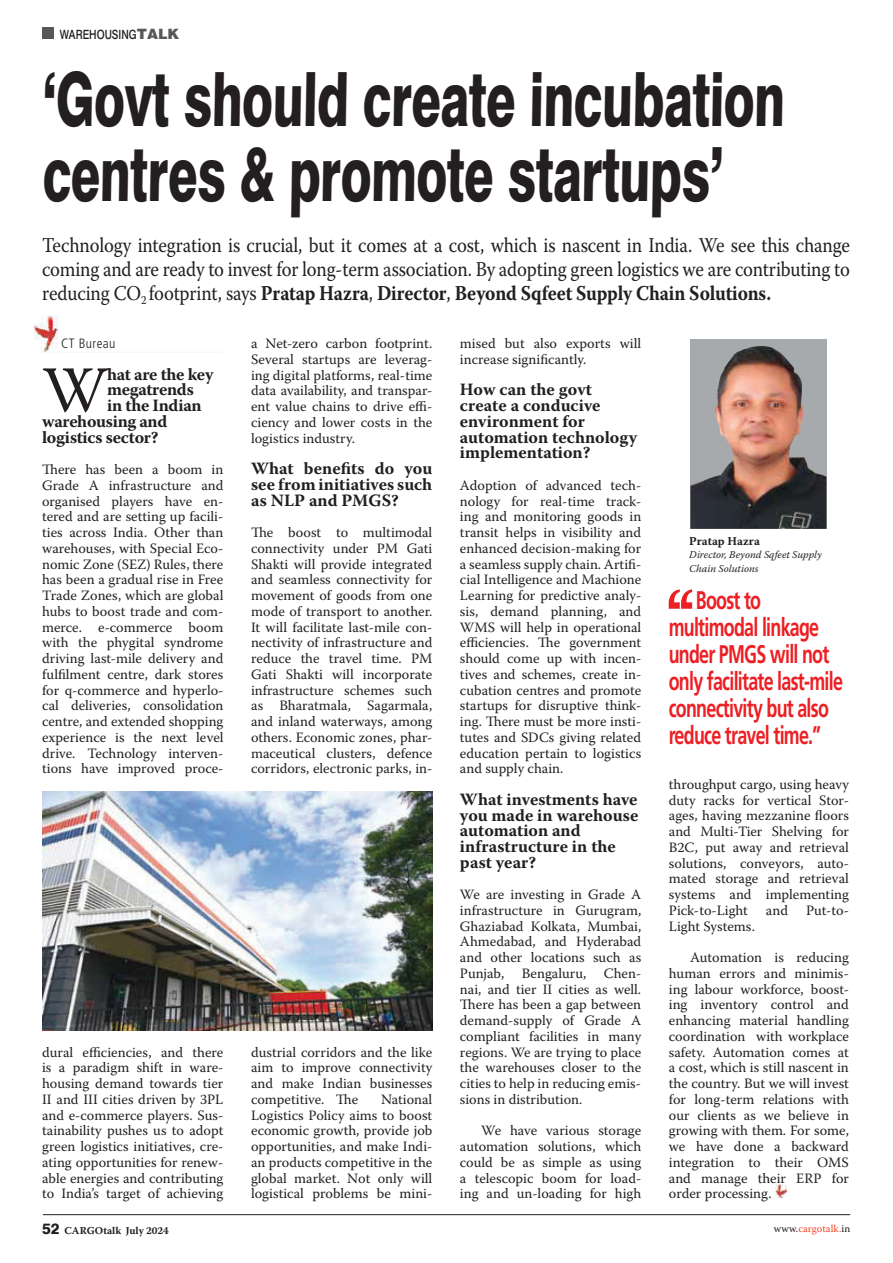
<style>
.page{position:relative;width:893px;height:1263px;background:#fff}
.page>*{position:absolute;margin:0;border:0;box-sizing:border-box;transform-origin:0 0}
.t1{font:800 75px/75px "Swiss 721 BT";letter-spacing:-.01em;color:#231f20;scale:.66 1}
.t2{font:64.95px "Warnock Pro";color:#231f20}
.t3{font:700 25.5px/27px "Frutiger";letter-spacing:-.04em;color:#ec1f24;scale:.7 1}
.t4{font:21px/24px "Warnock Pro";letter-spacing:-.01em;color:#231f20;text-align:justify;scale:.89 1}
.t5{font:700 17.25px/15.8px "Warnock Pro";color:#231f20}
.t6{font:700 17.25px "Warnock Pro";letter-spacing:-.02em;color:#231f20}
.t7{font:800 15px "Swiss 721 BT";color:#231f20}
.t8{font:14.25px/15.8px "Warnock Pro";color:#231f20;text-align:justify}
.t9{font:300 condensed 13.5px "Frutiger";letter-spacing:.03em;color:#231f20}
.t10{font:500 12.75px "Swiss 721 BT";color:#231f20;scale:.8 1}
.t11{font:700 12px "Warnock Pro";letter-spacing:.01em;color:#231f20}
.t12{font:italic 10.5px/13.5px "Warnock Pro";color:#231f20}
.t13{font:700 10.5px "Warnock Pro";color:#231f20}
.t14{font:10.5px "Warnock Pro";color:#ee4826}
.s1{font-family:"Helv";font-weight:900;font-size:14.25px;color:#57575a}
.s2{font-weight:700}
.s3{color:#231f20}
</style>
<div class="page">
<hr style="left:43px;top:1214px;width:807px;height:1px;background:#231f20">
<div style="left:43px;top:27px;width:11px;height:12px;background:#57575a"></div>
<svg style="left:775px;top:1184px;width:12px;height:14px"></svg>
<img style="left:34px;top:316px;width:24px;height:37px">
<svg style="left:669px;top:589px;width:23px;height:20px"></svg>
<svg style="left:690px;top:339px;width:136px;height:190px;background:#82726e"></svg>
<img style="left:714px;top:346px;width:46px;height:113px">
<img style="left:43px;top:791px;width:389px;height:239px">
<p class="t10" style="left:60px;top:29px;width:151px">WAREHOUSING<span class="s1">TALK</span></p>
<h1 class="t1" style="left:42px;top:61px;width:1129px">‘Govt should create incubation centres &amp; promote startups’</h1>
<p class="t4" style="left:42px;top:235px;width:909px">Technology integration is crucial, but it comes at a cost, which is nascent in India. We see this change coming and are ready to invest for long-term association. By adopting green logistics we are contributing to reducing CO<sub>2</sub> footprint, says <span class="s2">Pratap Hazra</span>, <span class="s2">Director</span>, <span class="s2">Beyond Sqfeet Supply Chain Solutions.</span></p>
<p class="t9" style="left:61px;top:338px;width:56px">CT Bureau</p>
<h2 class="t2" style="left:42px;top:365px;width:68px">W</h2>
<p class="t6" style="left:107px;top:367px;width:108px">hat are the key</p>
<p class="t6" style="left:107px;top:383px;width:88px">megatrends</p>
<p class="t6" style="left:107px;top:399px;width:96px">in the Indian</p>
<p class="t6" style="left:42px;top:415px;width:127px">warehousing and</p>
<p class="t5" style="left:42px;top:431px;width:118px">logistics sector?</p>
<p class="t8" style="left:42px;top:463px;width:183px">There has been a boom in Grade A infrastructure and organised players have en&shy;tered and are setting up facili&shy;ties across India. Other than warehouses, with Special Eco&shy;nomic Zone (SEZ) Rules, there has been a gradual rise in Free Trade Zones, which are global hubs to boost trade and com&shy;merce. e-commerce boom with the phygital syndrome driving last-mile delivery and fulfilment centre, dark stores for q-commerce and hyperlo&shy;cal deliveries, consolidation centre, and extended shopping experience is the next level drive. Technology interven&shy;tions have improved proce-</p>
<p class="t8" style="left:42px;top:1045px;width:183px">dural efficiencies, and there is a paradigm shift in ware&shy;housing demand towards tier II and III cities driven by 3PL and e-commerce players. Sus&shy;tainability pushes us to adopt green logistics initiatives, cre&shy;ating opportunities for renew&shy;able energies and contributing to India’s target of achieving</p>
<p class="t8" style="left:251px;top:337px;width:183px">a Net-zero carbon footprint.<br>Several startups are leverag&shy;ing digital platforms, real-time data availability, and transpar&shy;ent value chains to drive effi&shy;ciency and lower costs in the logistics industry.</p>
<p class="t5" style="left:251px;top:462px;width:183px;text-align:justify">What benefits do you see from initiatives such as NLP and PMGS?</p>
<p class="t8" style="left:251px;top:526px;width:183px">The boost to multimodal connectivity under PM Gati Shakti will provide integrated and seamless connectivity for movement of goods from one mode of transport to another.<br>It will facilitate last-mile con&shy;nectivity of infrastructure and reduce the travel time. PM Gati Shakti will incorporate infrastructure schemes such as Bharatmala, Sagarmala, and inland waterways, among others. Economic zones, phar&shy;maceutical clusters, defence corridors, electronic parks, in-</p>
<p class="t8" style="left:251px;top:1045px;width:183px">dustrial corridors and the like aim to improve connectivity and make Indian businesses competitive. The</p>
<p class="t8" style="left:251px;top:1093px;width:183px;text-indent:130px">National Logistics Policy aims to boost economic growth, provide job opportunities, and make Indi&shy;an products competitive in the global market. Not only will logistical problems be mini-</p>
<p class="t8" style="left:460px;top:337px;width:183px">mised but also exports will increase significantly.</p>
<p class="t5" style="left:460px;top:384px;width:179px">How can the govt create a conducive environment for automation technology implementation?</p>
<p class="t8" style="left:460px;top:479px;width:183px">Adoption of advanced tech&shy;nology for real-time track&shy;ing and monitoring goods in transit helps in visibility and enhanced decision-making for a seamless supply chain. Artifi&shy;cial Intelligence and Machione Learning for predictive analy&shy;sis, demand planning, and WMS will help in operational efficiencies. The government should come up with incen&shy;tives and schemes, create in&shy;cubation centres and promote startups for disruptive think&shy;ing. There must be more insti&shy;tutes and SDCs giving related education pertain to logistics and supply chain.</p>
<p class="t5" style="left:460px;top:793px;width:180px">What investments have you made in warehouse automation and infrastructure in the past year?</p>
<p class="t8" style="left:460px;top:888px;width:183px">We are investing in Grade A infrastructure in Gurugram, Ghaziabad Kolkata, Mumbai, Ahmedabad, and Hyderabad and other locations such as Punjab, Bengaluru, Chen&shy;nai, and tier II cities as well.<br>There has been a gap between demand-supply of Grade A compliant facilities in many regions. We are trying to place the warehouses closer to the cities to help in reducing emis&shy;sions in distribution.</p>
<p class="t8" style="left:460px;top:1124px;width:183px;text-indent:21px">We have various storage automation solutions, which could be as simple as using a telescopic boom for load&shy;ing and un-loading for high</p>
<p class="t11" style="left:689px;top:536px;width:72px">Pratap Hazra</p>
<p class="t12" style="left:689px;top:548px;width:134px">Director, Beyond Sqfeet Supply<br>Chain Solutions</p>
<h3 class="t3" style="left:669px;top:588px;width:250px;text-indent:27px">Boost to multimodal linkage under PMGS will not only facilitate last-mile connectivity but also reduce travel time.”</h3>
<p class="t8" style="left:669px;top:778px;width:182px">throughput cargo, using heavy duty racks for vertical Stor&shy;ages, having mezzanine floors and Multi-Tier Shelving for B2C, put away and retrieval solutions, conveyors, auto&shy;mated storage and retrieval systems and implementing Pick-to-Light</p>
<p class="t8" style="left:766px;top:904px;width:24px">and</p>
<p class="t8" style="left:806px;top:904px;width:44px">Put-to-</p>
<p class="t8" style="left:669px;top:919px;width:88px">Light Systems.</p>
<p class="t8" style="left:669px;top:951px;width:182px;text-indent:21px">Automation is reducing human errors and minimis&shy;ing labour workforce, boost&shy;ing inventory control and enhancing material handling coordination with workplace safety. Automation comes at a cost, which is still nascent in the country. But we will invest for long-term relations with our clients as we believe in growing with them. For some, we have done a backward integration to their OMS and manage their ERP for order processing.</p>
<p class="t7" style="left:42px;top:1220px;width:19px">52</p>
<p class="t14" style="left:774px;top:1225px;width:78px"><span class="s3">www.</span>cargotalk.<span class="s3">in</span></p>
<p class="t13" style="left:64px;top:1227px;width:106px">CARGOtalk July 2024</p>
</div>
